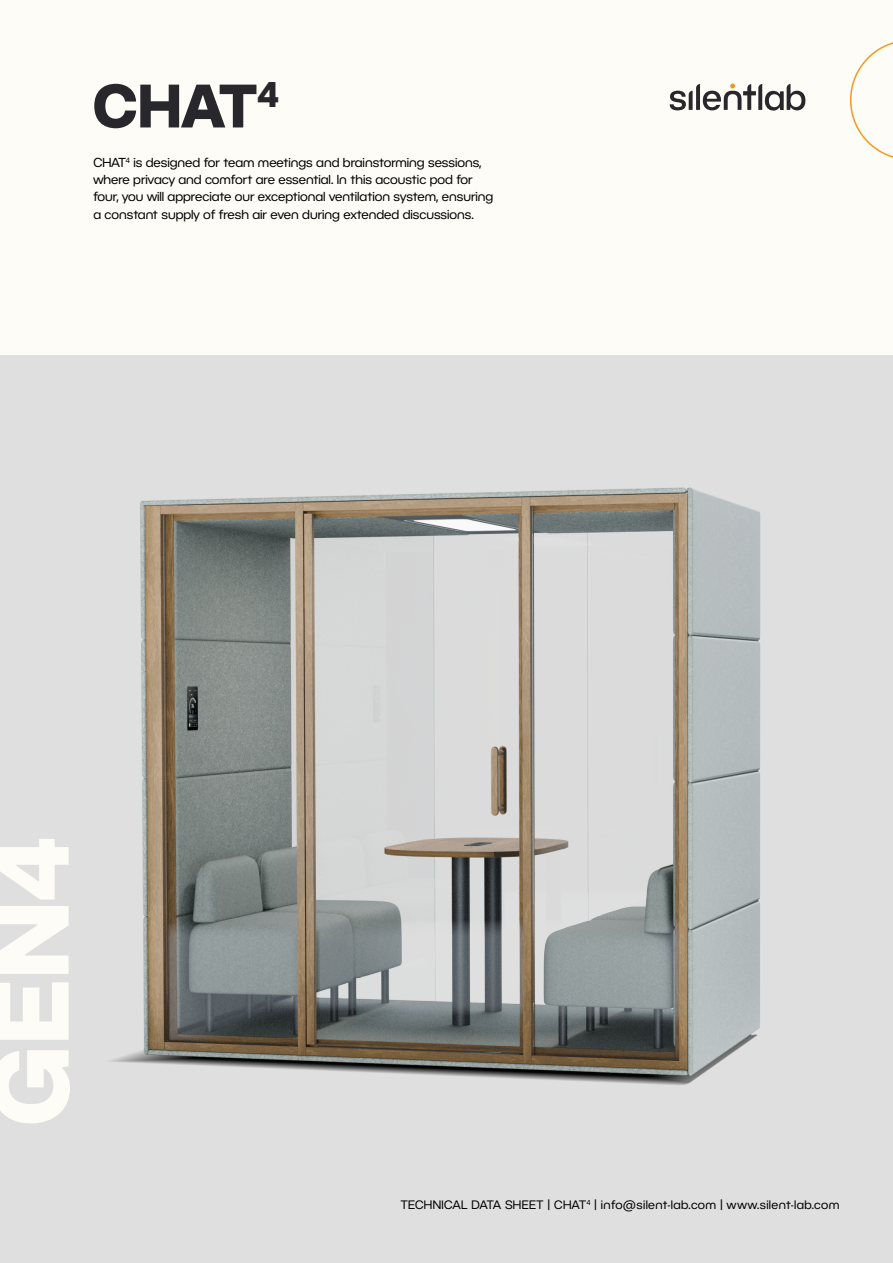
<style>
.page{position:relative;width:893px;height:1263px;background:#fff}
.page>*{position:absolute;margin:0;border:0;box-sizing:border-box;transform-origin:0 0}
.t1{font:700 105px "BC Novatica CYR";color:#fdfcf7}
.t2{font:700 60px "BC Novatica CYR";color:#27272c}
.t3{font:12.75px/17.2px "BC Novatica CYR";color:#000}
.t4{font:12px "BC Novatica CYR";letter-spacing:.03em;color:#000}
</style>
<div class="page">
<div style="left:0;top:0;width:893px;height:355px;background:#fdfcf7"></div>
<svg style="left:670px;top:84px;width:136px;height:27px"></svg>
<svg style="left:850px;top:42px;width:43px;height:116px"></svg>
<div style="left:0;top:355px;width:893px;height:908px;background:#dfdfdf"></div>
<img style="left:110px;top:487px;width:651px;height:598px">
<h2 class="t2" style="left:92px;top:68px;width:189px">CHAT<sup>4</sup></h2>
<p class="t3" style="left:93px;top:153px;width:401px">CHAT<sup>4</sup> is designed for team meetings and brainstorming sessions, where privacy and comfort are essential. In this acoustic pod for four, you will appreciate our exceptional ventilation system, ensuring a constant supply of fresh air even during extended discussions.</p>
<h1 class="t1" style="left:-36px;top:1126px;width:290px;rotate:-90deg">GEN4</h1>
<p class="t4" style="left:401px;top:1197px;width:440px">TECHNICAL DATA SHEET | CHAT<sup>4</sup> | info@silent-lab.com | www.silent-lab.com</p>
</div>
